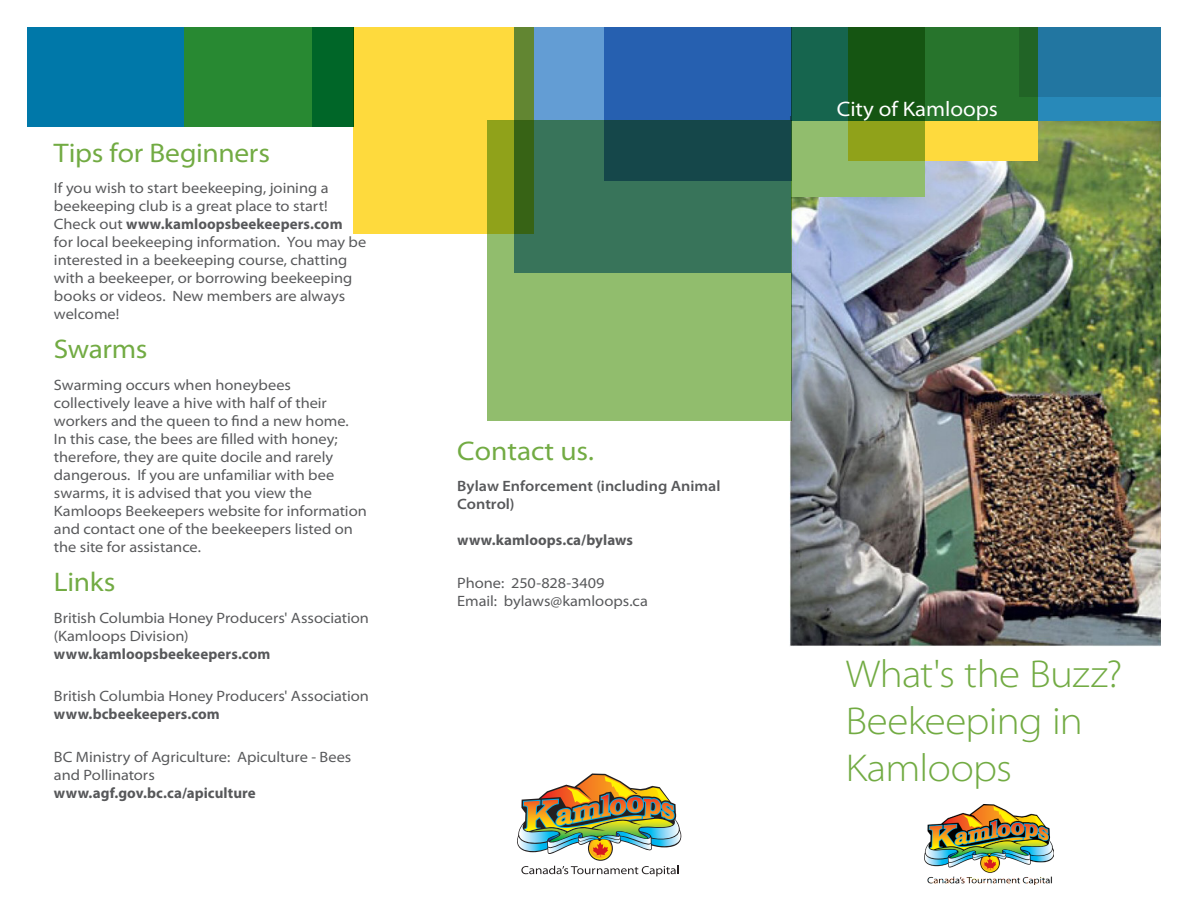
<style>
.page{position:relative;width:1188px;height:918px;background:#fff}
.page>*{position:absolute;margin:0;border:0;box-sizing:border-box;transform-origin:0 0}
.t1{font:300 semi-expanded 39px/46.8px "Myriad Pro";letter-spacing:-.015em;color:#72ab43}
.t2{font:semi-expanded 27px "Myriad Pro";letter-spacing:-.01em;color:#72ab43}
.t3{font:semi-expanded 21px "Myriad Pro";color:#fff}
.t4{font:semi-expanded 15px/18px "Myriad Pro";color:#57585a}
.t5{font:700 15px "Myriad Pro";letter-spacing:.005em;color:#57585a}
.t6{font:600 semi-expanded 15px/18px "Myriad Pro";color:#57585a}
.s1{font-weight:700;font-stretch:normal}
</style>
<div class="page">
<img style="left:517px;top:773px;width:165px;height:103px">
<img style="left:790px;top:121px;width:371px;height:526px">
<img style="left:925px;top:805px;width:128px;height:80px">
<div style="left:27px;top:27px;width:326px;height:99px;background:#0078a9"></div>
<svg style="left:184px;top:27px;width:169px;height:99px;background:#1e802f"></svg>
<div style="left:353px;top:27px;width:181px;height:207px;background:#feda3d"></div>
<div style="left:791px;top:27px;width:370px;height:94px;background:#2889b9"></div>
<svg style="left:924px;top:27px;width:114px;height:133px;background:#6a9330"></svg>
<svg style="left:1019px;top:27px;width:142px;height:69px;background:#21738f"></svg>
<div style="left:487px;top:121px;width:304px;height:300px;background:#91bd6d"></div>
<svg style="left:791px;top:27px;width:133px;height:170px;background:#4c833d"></svg>
<svg style="left:515px;top:27px;width:276px;height:245px;background:#407a68"></svg>
<svg style="left:604px;top:27px;width:187px;height:153px;background:#1f5687"></svg>
<p class="t2" style="left:54px;top:136px;width:218px">Tips for Beginners</p>
<p class="t4" style="left:54px;top:179px;width:314px">If you wish to start beekeeping, joining a beekeeping club is a great place to start!<br>Check out <span class="s1">www.kamloopsbeekeepers.com<br></span>for local beekeeping information. You may be interested in a beekeeping course, chatting with a beekeeper, or borrowing beekeeping books or videos. New members are always welcome!</p>
<p class="t2" style="left:54px;top:332px;width:95px">Swarms</p>
<p class="t4" style="left:54px;top:376px;width:314px">Swarming occurs when honeybees collectively leave a hive with half of their workers and the queen to find a new home.<br>In this case, the bees are filled with honey; therefore, they are quite docile and rarely dangerous. If you are unfamiliar with bee swarms, it is advised that you view the Kamloops Beekeepers website for information and contact one of the beekeepers listed on the site for assistance.</p>
<p class="t2" style="left:54px;top:565px;width:63px">Links</p>
<p class="t4" style="left:54px;top:608px;width:316px">British Columbia Honey Producers' Association (Kamloops Division)</p>
<p class="t5" style="left:54px;top:644px;width:218px">www.kamloopsbeekeepers.com</p>
<p class="t4" style="left:54px;top:687px;width:316px">British Columbia Honey Producers' Association</p>
<p class="t5" style="left:54px;top:704px;width:167px">www.bcbeekeepers.com</p>
<p class="t4" style="left:54px;top:748px;width:299px">BC Ministry of Agriculture: Apiculture - Bees and Pollinators</p>
<p class="t5" style="left:54px;top:783px;width:203px">www.agf.gov.bc.ca/apiculture</p>
<p class="t2" style="left:457px;top:434px;width:138px">Contact us.</p>
<p class="t6" style="left:457px;top:477px;width:265px">Bylaw Enforcement (including Animal<br>Control)</p>
<p class="t5" style="left:457px;top:531px;width:177px">www.kamloops.ca/bylaws</p>
<p class="t4" style="left:457px;top:574px;width:149px">Phone: 250-828-3409</p>
<p class="t4" style="left:457px;top:592px;width:192px">Email: bylaws@kamloops.ca</p>
<p class="t3" style="left:837px;top:95px;width:163px">City of Kamloops</p>
<p class="t1" style="left:846px;top:650px;width:278px">What's the Buzz?<br>Beekeeping in<br>Kamloops</p>
</div>
